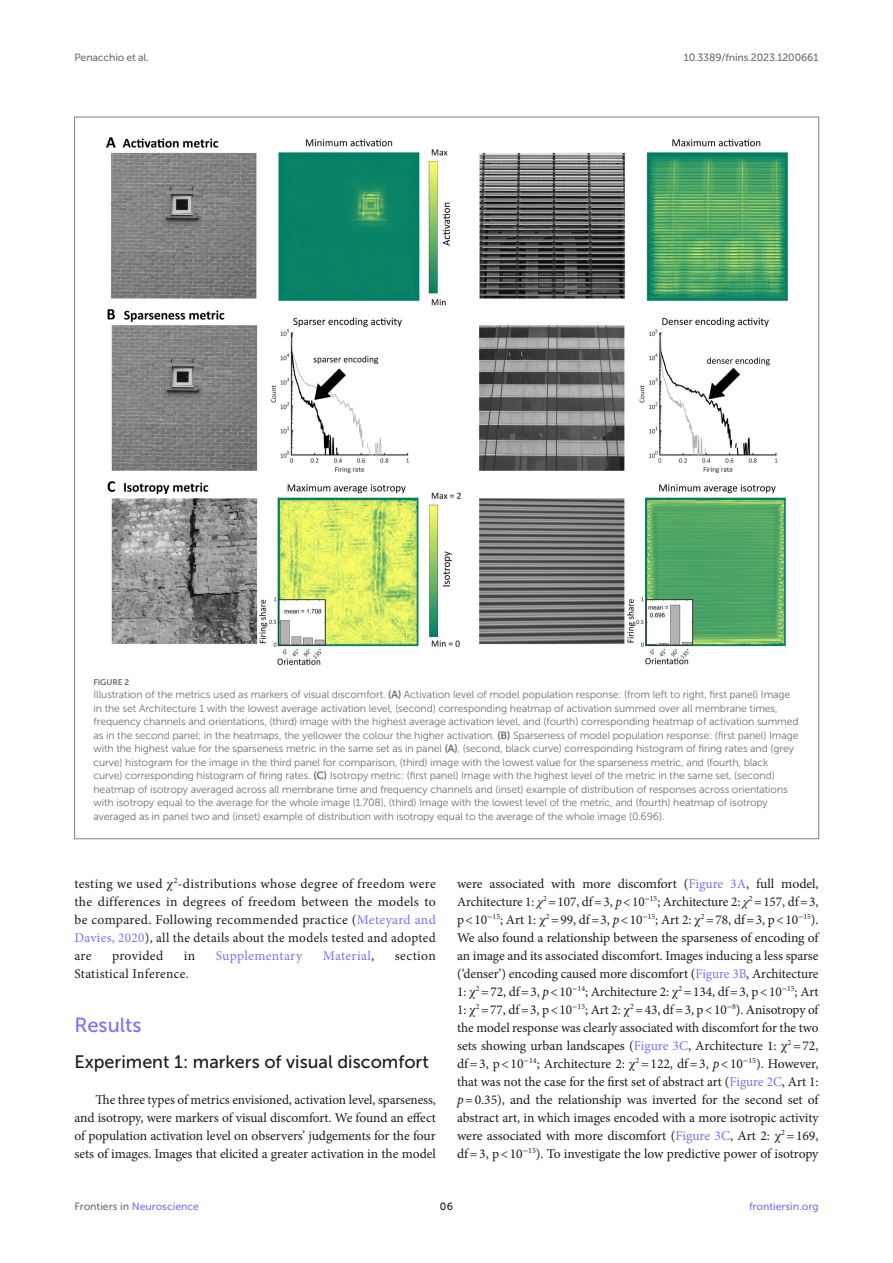
<style>
.page{position:relative;width:893px;height:1263px;background:#fff}
.page>*{position:absolute;margin:0;border:0;box-sizing:border-box;transform-origin:0 0}
.HEAD_1{font:20.25px "Museo Sans 500";color:#856df0}
.HEAD_2_after_HEAD_1{font:18px "Museo Sans 500";color:#1b1c1b}
.TEXT_FLUSH{font:13.5px/18px "Minion Pro";color:#1b1c1b;text-align:justify}
.TEXT_FLUSH-2{font:13.5px "Minion Pro";letter-spacing:.025em;color:#1b1c1b}
.TEXT_FLUSH-3{font:13.5px "Minion Pro";letter-spacing:.02em;color:#856df0}
.TEXT_FLUSH-4{font:13.5px "Minion Pro";letter-spacing:.03em;color:#1b1c1b}
.FIG_LEG{font:10.5px/13.5px "Museo Sans 300";letter-spacing:-.01em;color:#706f70}
.t1{font:10.5px "Museo Sans 500";letter-spacing:-.015em;color:#706f70}
.t2{font:10.5px "Museo Sans 500";color:#856df0}
.t3{font:10.5px "Museo Sans 500";color:#1b1c1b}
.FIG_HD{font:8.25px "Museo Sans 700";letter-spacing:-.01em;color:#706f70}
.s1{font-family:"Museo Sans 700"}
.s2{font-family:"STIX General"}
.s3{color:#856df0}
.s4{color:#1b1c1b}
.s5{font-family:"STIX General";font-style:italic}
.s6{font-style:italic}
.s7{color:#706f70}
</style>
<div class="page">
<img style="left:106px;top:137px;width:683px;height:529px">
<p class="t1" style="left:74px;top:51px;width:76px">Penacchio et al.</p>
<p class="t1" style="left:684px;top:51px;width:136px">10.3389/fnins.2023.1200661</p>
<p class="FIG_HD" style="left:94px;top:677px;width:37px">FIGURE 2</p>
<p class="FIG_LEG" style="left:94px;top:688px;width:707px">Illustration of the metrics used as markers of visual discomfort. <span class="s1">(A)</span> Activation level of model population response: (from left to right, first panel) Image in the set Architecture 1 with the lowest average activation level, (second) corresponding heatmap of activation summed over all membrane times, frequency channels and orientations, (third) image with the highest average activation level, and (fourth) corresponding heatmap of activation summed as in the second panel; in the heatmaps, the yellower the colour the higher activation. <span class="s1">(B)</span> Sparseness of model population response: (first panel) Image with the highest value for the sparseness metric in the same set as in panel <span class="s1">(A)</span>, (second, black curve) corresponding histogram of firing rates and (grey curve) histogram for the image in the third panel for comparison, (third) image with the lowest value for the sparseness metric, and (fourth, black curve) corresponding histogram of firing rates. <span class="s1">(C)</span> Isotropy metric: (first panel) Image with the highest level of the metric in the same set, (second) heatmap of isotropy averaged across all membrane time and frequency channels and (inset) example of distribution of responses across orientations with isotropy equal to the average for the whole image (1.708), (third) Image with the lowest level of the metric, and (fourth) heatmap of isotropy averaged as in panel two and (inset) example of distribution with isotropy equal to the average of the whole image (0.696).</p>
<p class="TEXT_FLUSH" style="left:74px;top:875px;width:363px">testing we used <span class="s2">χ</span><sup>2</sup>-distributions whose degree of freedom were the differences in degrees of freedom between the models to be compared. Following recommended practice (<span class="s3">Meteyard and Davies, 2020</span>), all the details about the models tested and adopted are</p>
<p class="TEXT_FLUSH-2" style="left:112px;top:947px;width:53px">provided</p>
<p class="TEXT_FLUSH" style="left:184px;top:947px;width:13px">in</p>
<p class="TEXT_FLUSH-3" style="left:216px;top:947px;width:88px">Supplementary</p>
<p class="TEXT_FLUSH-3" style="left:323px;top:947px;width:53px">Material<span class="s4">,</span></p>
<p class="TEXT_FLUSH-4" style="left:395px;top:947px;width:43px">section</p>
<p class="TEXT_FLUSH-2" style="left:74px;top:965px;width:116px">Statistical Inference.</p>
<p class="HEAD_1" style="left:74px;top:1014px;width:69px">Results</p>
<p class="HEAD_2_after_HEAD_1" style="left:74px;top:1052px;width:356px">Experiment 1: markers of visual discomfort</p>
<p class="TEXT_FLUSH" style="left:74px;top:1091px;width:363px;text-indent:21px">The three types of metrics envisioned, activation level, sparseness, and isotropy, were markers of visual discomfort. We found an effect of population activation level on observers’ judgements for the four sets of images. Images that elicited a greater activation in the model</p>
<p class="TEXT_FLUSH" style="left:457px;top:875px;width:363px">were associated with more discomfort (<span class="s3">Figure 3A</span>, full model, Architecture 1: <span class="s5">χ</span><sup>2</sup> =107, df=3, <span class="s6">p</span>&lt;10<sup>−</sup><sup>15</sup>; Architecture 2: <span class="s5">χ</span><sup>2</sup> =157, df=3, p&lt;10<sup>−</sup><sup>15</sup>; Art 1: <span class="s2">χ</span><sup>2</sup> =99, df=3, <span class="s6">p</span>&lt;10<sup>−</sup><sup>15</sup>; Art 2: <span class="s2">χ</span><sup>2</sup> =78, df=3, p&lt;10<sup>−</sup><sup>15</sup>).<br>We also found a relationship between the sparseness of encoding of an image and its associated discomfort. Images inducing a less sparse (‘denser’) encoding caused more discomfort (<span class="s3">Figure 3B</span>, Architecture 1: <span class="s2">χ</span><sup>2</sup> =72, df=3, <span class="s6">p</span>&lt;10<sup>−</sup><sup>14</sup>; Architecture 2: <span class="s2">χ</span><sup>2</sup> =134, df=3, p&lt;10<sup>−</sup><sup>15</sup>; Art 1: <span class="s2">χ</span><sup>2</sup> =77, df=3, p&lt;10<sup>−</sup><sup>15</sup>; Art 2: <span class="s2">χ</span><sup>2</sup> =43, df=3, p&lt;10<sup>−</sup><sup>8</sup>). Anisotropy of the model response was clearly associated with discomfort for the two sets showing urban landscapes (<span class="s3">Figure 3C</span>, Architecture 1: <span class="s2">χ</span><sup>2</sup> =72, df=3, p&lt;10<sup>−</sup><sup>14</sup>; Architecture 2: <span class="s2">χ</span><sup>2</sup> =122, df=3, <span class="s6">p</span>&lt;10<sup>−</sup><sup>15</sup>). However, that was not the case for the first set of abstract art (<span class="s3">Figure 2C</span>, Art 1: <span class="s6">p</span>=0.35), and the relationship was inverted for the second set of abstract art, in which images encoded with a more isotropic activity were associated with more discomfort (<span class="s3">Figure 3C</span>, Art 2: <span class="s2">χ</span><sup>2</sup> =169, df=3, p&lt;10<sup>−</sup><sup>15</sup>). To investigate the low predictive power of isotropy</p>
<p class="t2" style="left:74px;top:1200px;width:126px"><span class="s7">Frontiers in</span> Neuroscience</p>
<p class="t3" style="left:440px;top:1200px;width:15px">06</p>
<p class="t2" style="left:749px;top:1200px;width:71px">frontiersin.org</p>
</div>
